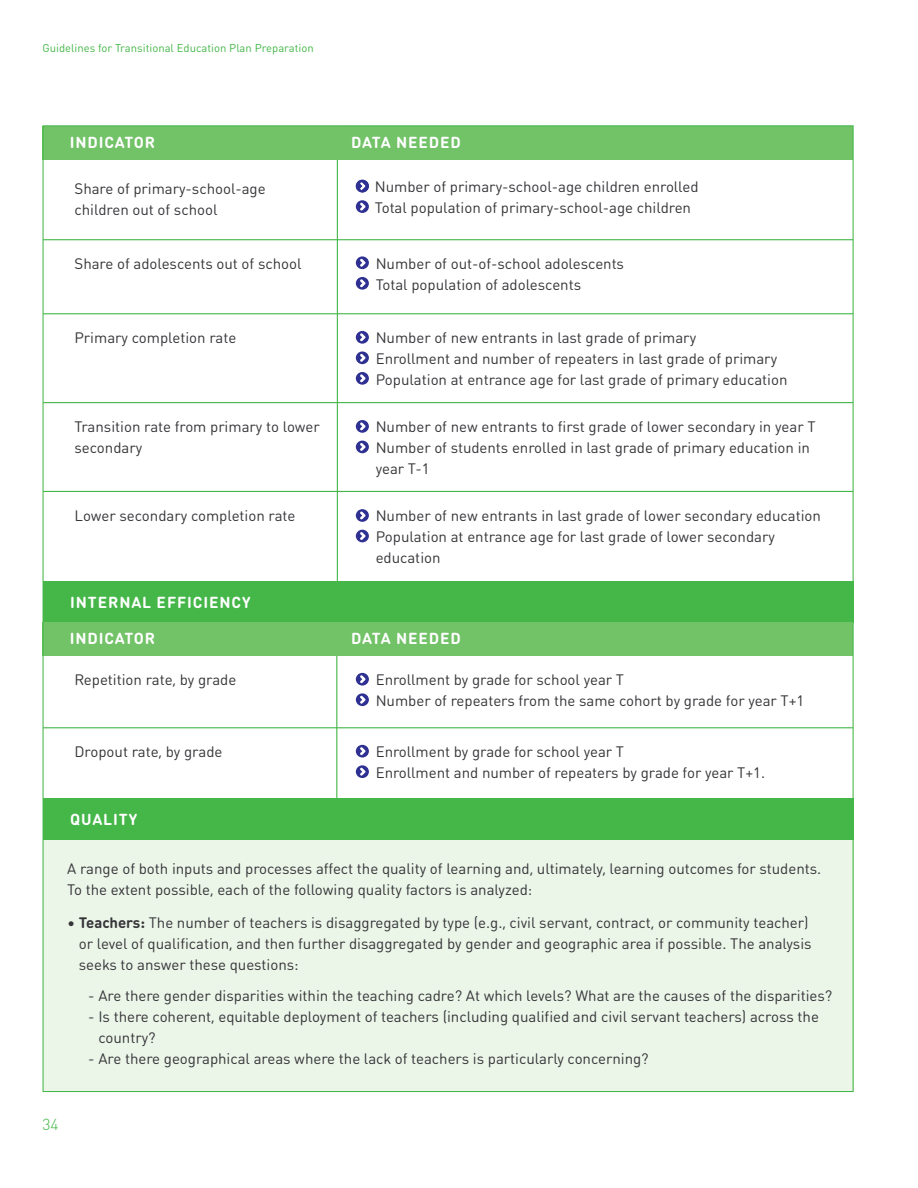
<style>
.page{position:relative;width:918px;height:1188px;background:#fff}
.page>*{position:absolute;margin:0;border:0;box-sizing:border-box;transform-origin:0 0}
.t1{font:700 15.75px "DIN Round Pro";letter-spacing:.055em;color:#fff}
.t2{font:300 15.75px "DIN Round Pro";color:#45b749}
.t3{font:15px/21px "DIN Round Pro";color:#363539}
.t4{font:11.25px "DIN Round Pro";color:#45b749}
.s1{font-weight:700}
</style>
<div class="page">
<div style="left:43px;top:581px;width:810px;height:41px;background:#45b749"></div>
<div style="left:43px;top:622px;width:810px;height:34px;background:#72c267"></div>
<div style="left:43px;top:834px;width:810px;height:258px;background:#ebf5e8"></div>
<hr style="left:43px;top:239px;width:810px;height:1px;background:#45b749">
<hr style="left:337px;top:154px;width:1px;height:427px;background:#45b749">
<hr style="left:43px;top:313px;width:810px;height:1px;background:#45b749">
<hr style="left:43px;top:402px;width:810px;height:1px;background:#45b749">
<hr style="left:43px;top:491px;width:810px;height:1px;background:#45b749">
<svg style="left:356px;top:200px;width:13px;height:13px"></svg>
<svg style="left:356px;top:180px;width:13px;height:12px"></svg>
<svg style="left:356px;top:277px;width:13px;height:13px"></svg>
<svg style="left:356px;top:256px;width:13px;height:13px"></svg>
<svg style="left:356px;top:351px;width:13px;height:13px"></svg>
<svg style="left:356px;top:372px;width:13px;height:13px"></svg>
<svg style="left:356px;top:331px;width:13px;height:13px"></svg>
<svg style="left:356px;top:441px;width:13px;height:12px"></svg>
<svg style="left:356px;top:420px;width:13px;height:13px"></svg>
<svg style="left:356px;top:530px;width:13px;height:12px"></svg>
<svg style="left:356px;top:509px;width:13px;height:13px"></svg>
<hr style="left:336px;top:656px;width:1px;height:142px;background:#45b749">
<hr style="left:43px;top:727px;width:810px;height:1px;background:#45b749">
<svg style="left:356px;top:693px;width:13px;height:13px"></svg>
<svg style="left:356px;top:673px;width:13px;height:13px"></svg>
<svg style="left:356px;top:765px;width:13px;height:13px"></svg>
<svg style="left:356px;top:745px;width:13px;height:13px"></svg>
<div style="left:43px;top:799px;width:810px;height:41px;background:#45b749"></div>
<div style="left:43px;top:126px;width:810px;height:34px;background:#72c267"></div>
<p class="t4" style="left:43px;top:40px;width:273px">Guidelines for Transitional Education Plan Preparation</p>
<p class="t1" style="left:70px;top:132px;width:39px">INDICAT</p>
<p class="t1" style="left:134px;top:132px;width:23px">OR</p>
<p class="t1" style="left:351px;top:132px;width:11px">DATA</p>
<p class="t1" style="left:396px;top:132px;width:66px">NEEDED</p>
<p class="t3" style="left:75px;top:177px;width:193px">Share of primary-school-age children out of school</p>
<p class="t3" style="left:375px;top:175px;width:325px">Number of primary-school-age children enrolled<br>Total population of primary-school-age children</p>
<p class="t3" style="left:75px;top:253px;width:228px">Share of adolescents out of school</p>
<p class="t3" style="left:376px;top:253px;width:250px">Number of out-of-school adolescents<br>Total population of adolescents</p>
<p class="t3" style="left:75px;top:327px;width:163px">Primary completion rate</p>
<p class="t3" style="left:376px;top:327px;width:413px">Number of new entrants in last grade of primary<br>Enrollment and number of repeaters in last grade of primary<br>Population at entrance age for last grade of primary education</p>
<p class="t3" style="left:75px;top:416px;width:247px">Transition rate from primary to lower secondary</p>
<p class="t3" style="left:376px;top:416px;width:441px">Number of new entrants to first grade of lower secondary in year T<br>Number of students enrolled in last grade of primary education in year T-1</p>
<p class="t3" style="left:75px;top:505px;width:222px">Lower secondary completion rate</p>
<p class="t3" style="left:376px;top:505px;width:447px">Number of new entrants in last grade of lower secondary education<br>Population at entrance age for last grade of lower secondary education</p>
<p class="t1" style="left:70px;top:591px;width:126px">INTERNAL EFFICIE</p>
<p class="t1" style="left:220px;top:591px;width:33px">NCY</p>
<p class="t1" style="left:70px;top:628px;width:39px">INDICAT</p>
<p class="t1" style="left:134px;top:628px;width:23px">OR</p>
<p class="t1" style="left:351px;top:628px;width:11px">DATA</p>
<p class="t1" style="left:396px;top:628px;width:66px">NEEDED</p>
<p class="t3" style="left:75px;top:669px;width:163px">Repetition rate, by grade</p>
<p class="t3" style="left:376px;top:669px;width:430px">Enrollment by grade for school year T<br>Number of repeaters from the same cohort by grade for year T+1</p>
<p class="t3" style="left:75px;top:741px;width:149px">Dropout rate, by grade</p>
<p class="t3" style="left:376px;top:741px;width:391px">Enrollment by grade for school year T<br>Enrollment and number of repeaters by grade for year T+1.</p>
<p class="t1" style="left:70px;top:809px;width:52px">QUALITY</p>
<p class="t3" style="left:67px;top:857px;width:755px">A range of both inputs and processes affect the quality of learning and, ultimately, learning outcomes for students.<br>To the extent possible, each of the following quality factors is analyzed:</p>
<p class="t3" style="left:79px;top:911px;width:734px;text-indent:-12px"><span class="s1">• TEACHERS:</span> The number of teachers is disaggregated by type (e.g., civil servant, contract, or community teacher) or level of qualification, and then further disaggregated by gender and geographic area if possible. The analysis seeks to answer these questions:</p>
<p class="t3" style="left:88px;top:985px;width:746px">- Are there gender disparities within the teaching cadre? At which levels? What are the causes of the disparities?</p>
<p class="t3" style="left:98px;top:1006px;width:722px;text-indent:-10px">- Is there coherent, equitable deployment of teachers (including qualified and civil servant teachers) across the country?</p>
<p class="t3" style="left:88px;top:1048px;width:562px">- Are there geographical areas where the lack of teachers is particularly concerning?</p>
<p class="t2" style="left:43px;top:1114px;width:18px">34</p>
</div>
